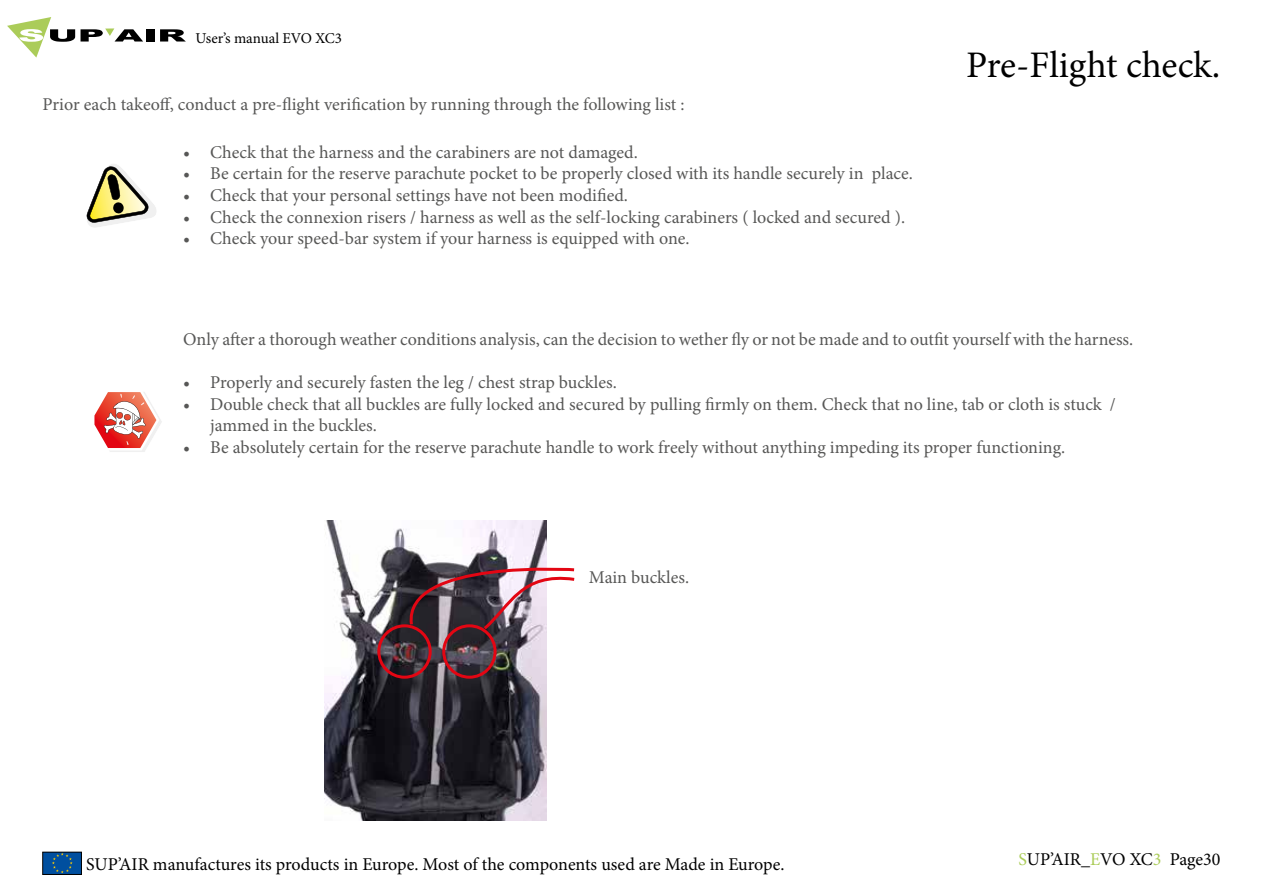
<style>
.page{position:relative;width:1263px;height:893px;background:#fff}
.page>*{position:absolute;margin:0;border:0;box-sizing:border-box;transform-origin:0 0}
.t1{font:37.5px "Minion Pro";letter-spacing:-.005em;color:#000}
.t2{font:18px/21.6px "Minion Pro";color:#575756}
.t3{font:18px "Minion Pro";color:#000}
.t4{font:15px "Minion Pro";letter-spacing:-.005em;color:#000}
.s1{color:#abcc59}
</style>
<div class="page">
<div style="left:43px;top:852px;width:38px;height:22px;background:#004f9f"></div>
<div style="left:43px;top:852px;width:39px;height:23px;border:1px solid #000"></div>
<svg style="left:52px;top:853px;width:21px;height:20px"></svg>
<div style="left:146px;top:29px;width:8px;height:13px;background:#000"></div>
<svg style="left:160px;top:29px;width:26px;height:13px"></svg>
<svg style="left:81px;top:28px;width:62px;height:14px"></svg>
<svg style="left:7px;top:17px;width:68px;height:41px"></svg>
<svg style="left:94px;top:392px;width:68px;height:60px"></svg>
<svg style="left:86px;top:164px;width:70px;height:63px"></svg>
<img style="left:324px;top:520px;width:222px;height:301px">
<div style="left:377px;top:624px;width:55px;height:55px;border:3px solid #e30613;border-radius:50%"></div>
<div style="left:442px;top:624px;width:55px;height:55px;border:3px solid #e30613;border-radius:50%"></div>
<svg style="left:403px;top:559px;width:172px;height:73px"></svg>
<p class="t4" style="left:196px;top:28px;width:148px">User’s manual EVO XC3</p>
<p class="t2" style="left:43px;top:93px;width:643px">Prior each takeoff, conduct a pre-flight verification by running through the following list :</p>
<p class="t2" style="left:183px;top:141px;width:456px">• Check that the harness and the carabiners are not damaged.</p>
<p class="t2" style="left:183px;top:163px;width:731px">• Be certain for the reserve parachute pocket to be properly closed with its handle securely in place.</p>
<p class="t2" style="left:183px;top:185px;width:446px">• Check that your personal settings have not been modified.</p>
<p class="t2" style="left:183px;top:206px;width:723px">• Check the connexion risers / harness as well as the self-locking carabiners ( locked and secured ).</p>
<p class="t2" style="left:183px;top:228px;width:508px">• Check your speed-bar system if your harness is equipped with one.</p>
<h1 class="t1" style="left:966px;top:40px;width:256px">Pre-Flight check.</h1>
<p class="t2" style="left:183px;top:328px;width:952px">Only after a thorough weather conditions analysis, can the decision to wether fly or not be made and to outfit yourself with the harness.</p>
<p class="t2" style="left:183px;top:372px;width:435px">• Properly and securely fasten the leg / chest strap buckles.</p>
<p class="t2" style="left:210px;top:393px;width:907px;text-indent:-27px">• Double check that all buckles are fully locked and secured by pulling firmly on them. Check that no line, tab or cloth is stuck / jammed in the buckles.</p>
<p class="t2" style="left:183px;top:436px;width:883px">• Be absolutely certain for the reserve parachute handle to work freely without anything impeding its proper functioning.</p>
<p class="t2" style="left:589px;top:566px;width:102px">Main buckles.</p>
<p class="t3" style="left:86px;top:852px;width:700px">SUP’AIR manufactures its products in Europe. Most of the components used are Made in Europe.</p>
<p class="t3" style="left:1018px;top:847px;width:203px"><span class="s1">S</span>UP’AIR_<span class="s1">E</span>VO XC<span class="s1">3</span> Page30</p>
</div>
